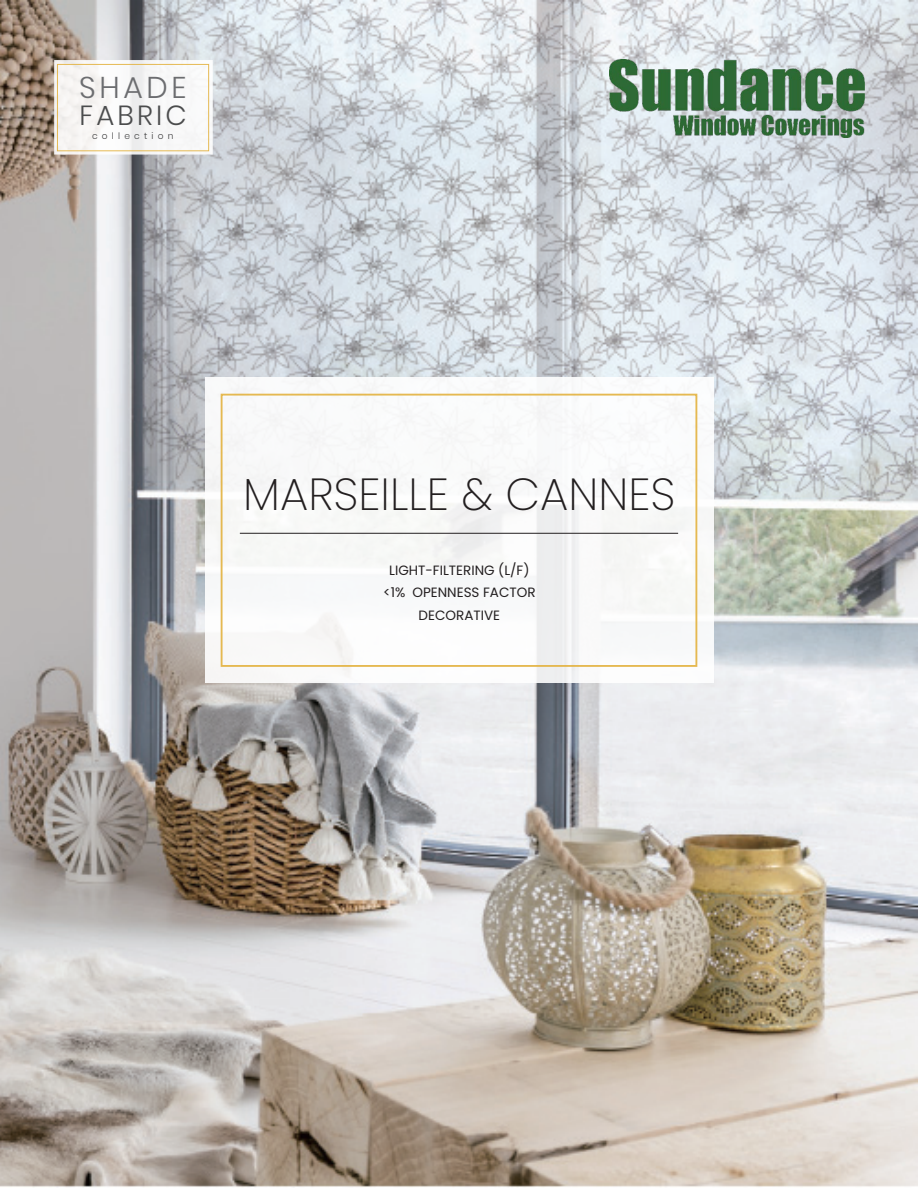
<style>
.page{position:relative;width:918px;height:1188px;background:#fff}
.page>*{position:absolute;margin:0;border:0;box-sizing:border-box;transform-origin:0 0}
.t1{font:200 45px "Poppins";color:#231f20}
.t2{font:300 30px "Poppins";letter-spacing:.12em;color:#6c6d70}
.t3{font:300 27.6px "Poppins";letter-spacing:.12em;color:#4b4c4d}
.t4{font:13.5px "Poppins";color:#231f20}
.t5{font:300 9px "Poppins";letter-spacing:.47em;color:#3e3e3f}
</style>
<div class="page">
<img style="left:0;top:0;width:918px;height:1187px">
<div style="left:205px;top:378px;width:508px;height:305px;background:#f8f9f9"></div>
<div style="left:221px;top:394px;width:476px;height:273px;border:2px solid #e3b23f"></div>
<hr style="left:917px;top:0;width:1px;height:129px;background:#afb4b7">
<svg style="left:54px;top:60px;width:159px;height:95px"></svg>
<div style="left:57px;top:64px;width:152px;height:87px;border:1px solid #e3b23f"></div>
<hr style="left:240px;top:533px;width:438px;height:1px;background:#231f20">
<img style="left:609px;top:60px;width:256px;height:78px">
<p class="t2" style="left:79px;top:70px;width:109px">SHADE</p>
<p class="t3" style="left:79px;top:99px;width:109px">FABRIC</p>
<p class="t5" style="left:92px;top:130px;width:83px">collection</p>
<p class="t1" style="left:243px;top:468px;width:434px">MARSEILLE &amp; CANNES</p>
<p class="t4" style="left:389px;top:562px;width:142px">LIGHT-FILTERING (L/F)</p>
<p class="t4" style="left:383px;top:585px;width:154px">&lt;1% OPENNESS FACTOR</p>
<p class="t4" style="left:419px;top:607px;width:83px">DECORATIVE</p>
</div>
